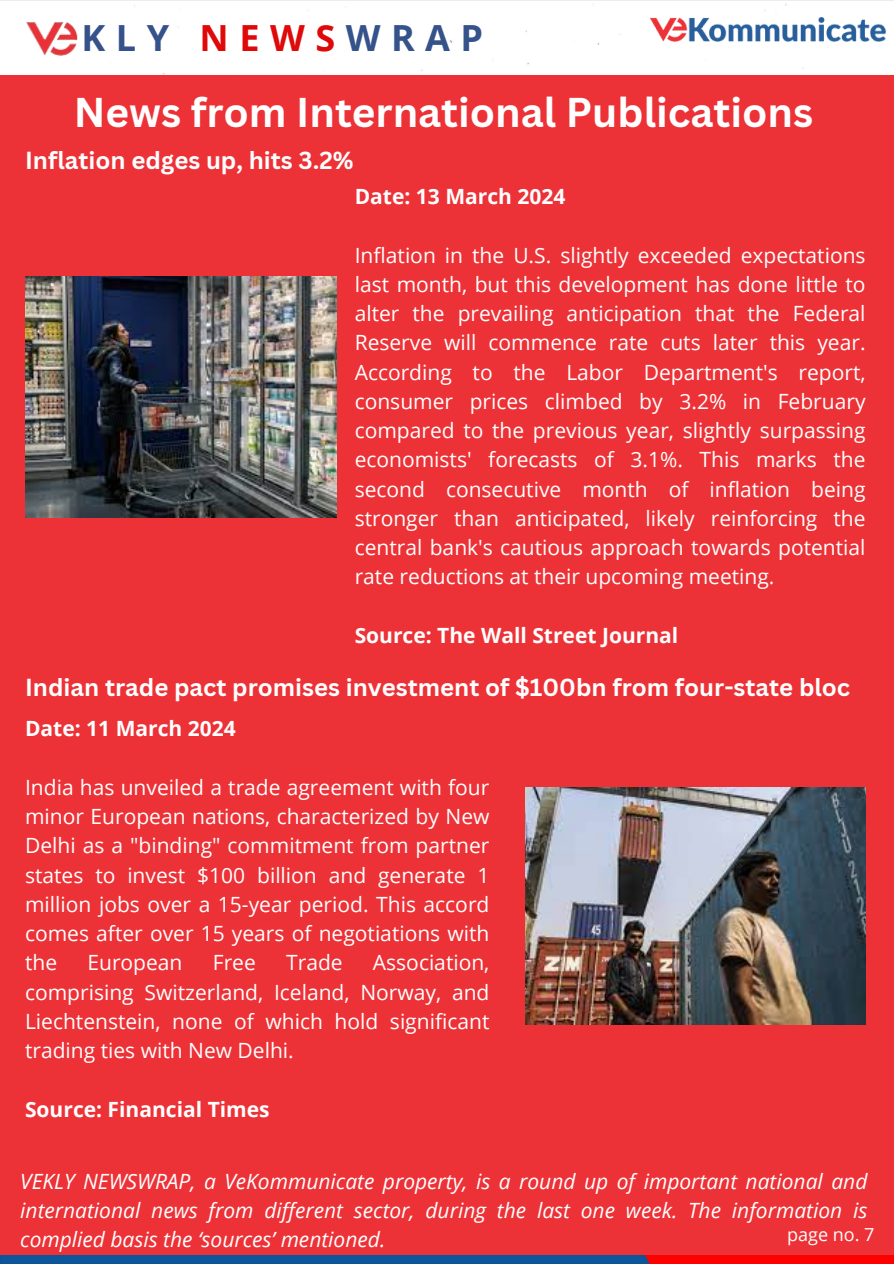
<style>
.page{position:relative;width:894px;height:1264px;background:#fff}
.page>*{position:absolute;margin:0;border:0;box-sizing:border-box;transform-origin:0 0}
.t1{font:700 40.5px "Canva Sans";color:#fff}
.t2{font:700 36px "Open Sans";letter-spacing:.29em;color:#36528b}
.t3{font:700 24px "Canva Sans";color:#fff}
.t4{font:21px/29.2px "Open Sans";color:#fff;text-align:justify}
.t5{font:italic 21px/29.2px "Open Sans";color:#fff;text-align:justify}
.t6{font:700 21px "Open Sans";color:#fff}
.t7{font:18px "Open Sans";color:#fefefe}
.s1{color:#e00909}
</style>
<div class="page">
<div style="left:0;top:6px;width:893px;height:1257px;background:#ed3237"></div>
<div style="left:0;top:4px;width:893px;height:71px;background:#fff"></div>
<img style="left:0;top:1255px;width:893px;height:8px">
<img style="left:25px;top:22px;width:53px;height:35px">
<img style="left:647px;top:18px;width:238px;height:27px">
<img style="left:25px;top:277px;width:312px;height:240px">
<img style="left:525px;top:788px;width:339px;height:236px">
<p class="t2" style="left:82px;top:13px;width:403px">KLY <span class="s1">NEWS</span>WRAP</p>
<h5 class="t1" style="left:74px;top:84px;width:740px">News from International Publications</h5>
<h5 class="t3" style="left:25px;top:143px;width:330px">Inflation edges up, hits 3.2%</h5>
<h4 class="t6" style="left:354px;top:182px;width:212px">Date: 13 March 2024</h4>
<h3 class="t4" style="left:354px;top:240px;width:512px">Inflation in the U.S. slightly exceeded expectations last month, but this development has done little to alter the prevailing anticipation that the Federal Reserve will commence rate cuts later this year.<br>According to the Labor Department's report, consumer prices climbed by 3.2% in February compared to the previous year, slightly surpassing economists' forecasts of 3.1%. This marks the second consecutive month of inflation being stronger than anticipated, likely reinforcing the central bank's cautious approach towards potential rate reductions at their upcoming meeting.</h3>
<h4 class="t6" style="left:354px;top:620px;width:325px">Source: The Wall Street Journal</h4>
<h4 class="t3" style="left:25px;top:670px;width:826px">Indian trade pact promises investment of $100bn from four-state bloc</h4>
<p class="t6" style="left:25px;top:714px;width:212px">Date: 11 March 2024</p>
<h5 class="t4" style="left:25px;top:772px;width:465px">India has unveiled a trade agreement with four minor European nations, characterized by New Delhi as a "binding" commitment from partner states to invest $100 billion and generate 1 million jobs over a 15-year period. This accord comes after over 15 years of negotiations with the</h5>
<h5 class="t4" style="left:87px;top:947px;width:96px">European</h5>
<h5 class="t4" style="left:213px;top:947px;width:44px">Free</h5>
<h5 class="t4" style="left:286px;top:947px;width:58px">Trade</h5>
<h5 class="t4" style="left:25px;top:947px;width:465px;text-indent:348px">Association, comprising Switzerland, Iceland, Norway, and Liechtenstein, none of which hold significant trading ties with New Delhi.</h5>
<p class="t6" style="left:25px;top:1094px;width:246px">Source: Financial Times</p>
<p class="t5" style="left:20px;top:1165px;width:848px">VEKLY NEWSWRAP, a VeKommunicate property, is a round up of important national and international news from different sector, during the last one week. The information is complied basis the ‘sources’ mentioned.</p>
<h4 class="t7" style="left:786px;top:1221px;width:89px">page no. 7</h4>
</div>
